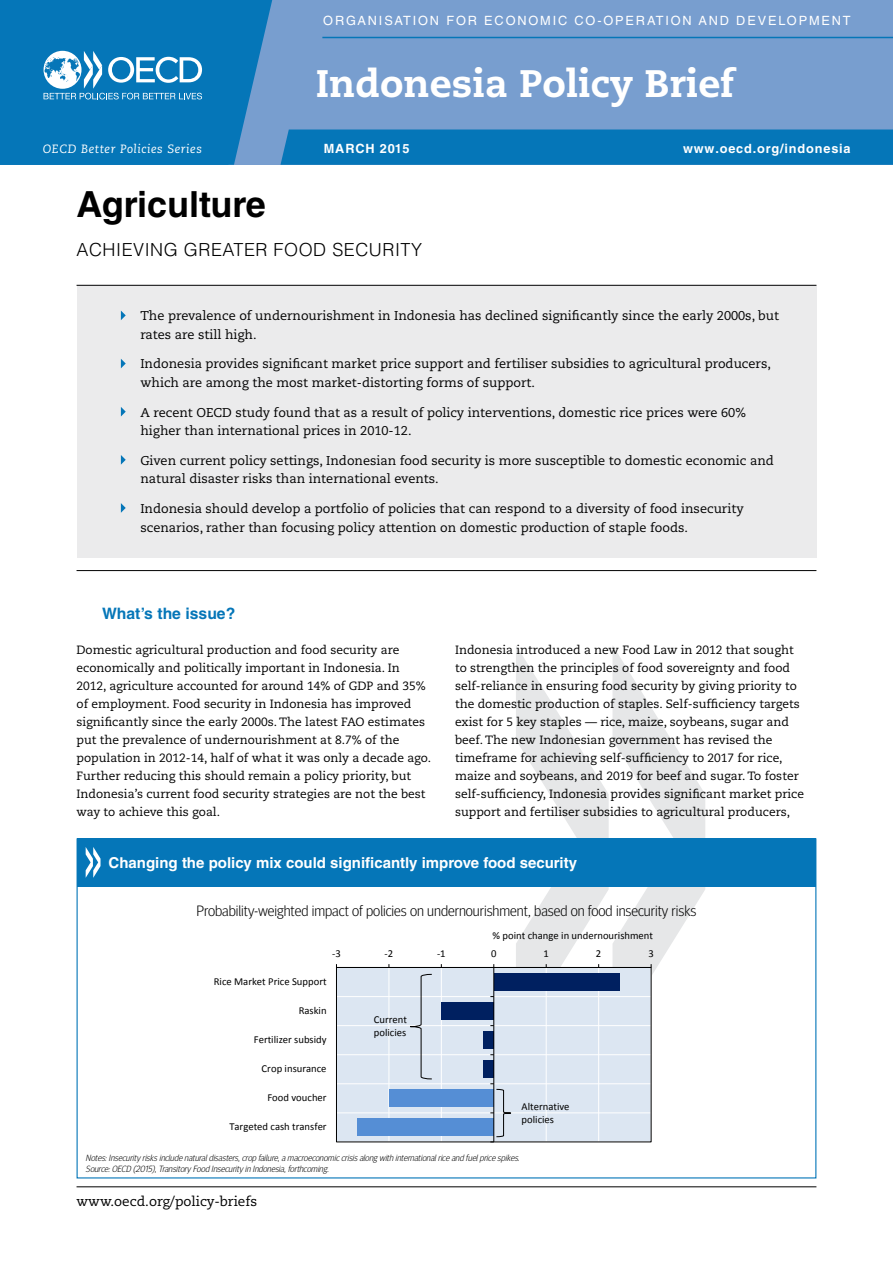
<style>
.page{position:relative;width:893px;height:1263px;background:#fff}
.page>*{position:absolute;margin:0;border:0;box-sizing:border-box;transform-origin:0 0}
.t1{font:800 38.25px "Caecilia LT Std";color:#fff}
.t2{font:700 36px "Helvetica LT Std";color:#000}
.t3{font:300 18px "Helvetica LT Std";letter-spacing:.03em;color:#000}
.t4{font:700 15.75px "Helvetica LT Std";color:#0576b8}
.t5{font:300 15px "Meta Headline OT";color:#000}
.t6{font:700 15px "Helvetica LT Std";color:#fff}
.t7{font:13.5px "Caecilia";color:#000}
.t8{font:12.75px/18.8px "Caecilia LT Std";color:#000}
.t9{font:12.75px "Helvetica LT Std";letter-spacing:.145em;color:#fff}
.t10{font:700 12.75px "Helvetica LT Std";letter-spacing:.065em;color:#fff}
.t11{font:12px/18px "Caecilia LT Std";color:#000}
.t12{font:italic 12px "Caecilia LT Std";letter-spacing:.05em;color:#fff}
.t13{font:10.65px/12.9px "Calibri";color:#000}
.t14{font:italic 300 9px/10.8px "Meta Headline OT";color:#000}
</style>
<div class="page">
<svg style="left:516px;top:646px;width:189px;height:329px"></svg>
<hr style="left:77px;top:1186px;width:739px;height:1px;background:#000">
<div style="left:77px;top:285px;width:739px;height:272px;background:#ebebec"></div>
<hr style="left:77px;top:285px;width:739px;height:1px;background:#000">
<hr style="left:77px;top:570px;width:739px;height:1px;background:#000">
<svg style="left:121px;top:311px;width:5px;height:9px"></svg>
<svg style="left:121px;top:359px;width:5px;height:9px"></svg>
<svg style="left:121px;top:407px;width:5px;height:9px"></svg>
<svg style="left:121px;top:455px;width:5px;height:10px"></svg>
<svg style="left:121px;top:503px;width:5px;height:10px"></svg>
<div style="left:77px;top:838px;width:739px;height:49px;background:#0576b8"></div>
<svg style="left:86px;top:847px;width:15px;height:31px"></svg>
<div style="left:336px;top:967px;width:315px;height:175px;background:#dce6f2"></div>
<hr style="left:389px;top:967px;width:1px;height:175px;background:#fff">
<hr style="left:441px;top:967px;width:1px;height:175px;background:#fff">
<hr style="left:546px;top:967px;width:1px;height:175px;background:#fff">
<hr style="left:598px;top:967px;width:1px;height:175px;background:#fff">
<hr style="left:651px;top:967px;width:1px;height:175px;background:#fff">
<hr style="left:336px;top:996px;width:315px;height:1px;background:#fff">
<hr style="left:336px;top:1025px;width:315px;height:1px;background:#fff">
<hr style="left:336px;top:1054px;width:315px;height:1px;background:#fff">
<hr style="left:336px;top:1083px;width:315px;height:1px;background:#fff">
<hr style="left:336px;top:1112px;width:315px;height:1px;background:#fff">
<div style="left:494px;top:973px;width:126px;height:18px;background:#002060"></div>
<div style="left:441px;top:1002px;width:53px;height:18px;background:#002060"></div>
<div style="left:483px;top:1031px;width:11px;height:18px;background:#002060"></div>
<div style="left:483px;top:1060px;width:11px;height:18px;background:#002060"></div>
<div style="left:389px;top:1089px;width:105px;height:18px;background:#558ed5"></div>
<div style="left:357px;top:1118px;width:137px;height:18px;background:#558ed5"></div>
<hr style="left:336px;top:967px;width:315px;height:1px;background:#000">
<hr style="left:493px;top:967px;width:1px;height:175px;background:#000">
<svg style="left:410px;top:973px;width:22px;height:107px"></svg>
<svg style="left:490px;top:1083px;width:21px;height:59px"></svg>
<div style="left:0;top:0;width:893px;height:165px;background:#789ecf"></div>
<div style="left:280px;top:129px;width:613px;height:36px;background:#0576b8"></div>
<svg style="left:0;top:0;width:272px;height:165px;background:#1a7fbd"></svg>
<hr style="left:322px;top:37px;width:571px;height:1px;background:#0576b8">
<p class="t9" style="left:323px;top:13px;width:529px">ORGANISATION FOR ECONOMIC CO-OPERATION AND DEVELOPMENT</p>
<h1 class="t1" style="left:316px;top:60px;width:420px">Indonesia Policy Brief</h1>
<p class="t12" style="left:43px;top:142px;width:161px">OECD Better Policies Series</p>
<p class="t10" style="left:324px;top:140px;width:87px">MARCH 2015</p>
<p class="t10" style="left:683px;top:140px;width:169px">www.oecd.org/indonesia</p>
<h2 class="t2" style="left:77px;top:183px;width:191px">Agriculture</h2>
<h3 class="t3" style="left:77px;top:238px;width:347px">ACHIEVING GREATER FOOD SECURITY</h3>
<p class="t8" style="left:140px;top:307px;width:640px">The prevalence of undernourishment in Indonesia has declined significantly since the early 2000s, but rates are still high.</p>
<p class="t8" style="left:140px;top:355px;width:632px">Indonesia provides significant market price support and fertiliser subsidies to agricultural producers, which are among the most market-distorting forms of support.</p>
<p class="t8" style="left:140px;top:403px;width:607px">A recent OECD study found that as a result of policy interventions, domestic rice prices were 60% higher than international prices in 2010-12.</p>
<p class="t8" style="left:140px;top:451px;width:635px">Given current policy settings, Indonesian food security is more susceptible to domestic economic and natural disaster risks than international events.</p>
<p class="t8" style="left:140px;top:499px;width:605px">Indonesia should develop a portfolio of policies that can respond to a diversity of food insecurity scenarios, rather than focusing policy attention on domestic production of staple foods.</p>
<h3 class="t4" style="left:102px;top:604px;width:135px">What’s the issue?</h3>
<p class="t11" style="left:77px;top:641px;width:356px">Domestic agricultural production and food security are economically and politically important in Indonesia. In 2012, agriculture accounted for around 14% of GDP and 35% of employment. Food security in Indonesia has improved significantly since the early 2000s. The latest FAO estimates put the prevalence of undernourishment at 8.7% of the population in 2012-14, half of what it was only a decade ago.<br>Further reducing this should remain a policy priority, but Indonesia’s current food security strategies are not the best way to achieve this goal.</p>
<p class="t11" style="left:455px;top:641px;width:351px">Indonesia introduced a new Food Law in 2012 that sought to strengthen the principles of food sovereignty and food self-reliance in ensuring food security by giving priority to the domestic production of staples. Self-sufficiency targets exist for 5 key staples — rice, maize, soybeans, sugar and beef. The new Indonesian government has revised the timeframe for achieving self-sufficiency to 2017 for rice, maize and soybeans, and 2019 for beef and sugar. To foster self-sufficiency, Indonesia provides significant market price support and fertiliser subsidies to agricultural producers,</p>
<p class="t6" style="left:109px;top:854px;width:470px">Changing the policy mix could significantly improve food security</p>
<p class="t5" style="left:196px;top:901px;width:501px">Probability-weighted impact of policies on undernourishment, based on food insecurity risks</p>
<p class="t13" style="left:492px;top:929px;width:162px">% point change in undernourishment</p>
<p class="t13" style="left:332px;top:947px;width:10px">-3</p>
<p class="t13" style="left:385px;top:947px;width:10px">-2</p>
<p class="t13" style="left:437px;top:947px;width:10px">-1</p>
<p class="t13" style="left:491px;top:947px;width:7px">0</p>
<p class="t13" style="left:543px;top:947px;width:7px">1</p>
<p class="t13" style="left:596px;top:947px;width:7px">2</p>
<p class="t13" style="left:648px;top:947px;width:7px">3</p>
<p class="t13" style="left:214px;top:975px;width:114px">Rice Market Price Support</p>
<p class="t13" style="left:299px;top:1004px;width:29px">Raskin</p>
<p class="t13" style="left:254px;top:1033px;width:74px">Fertilizer subsidy</p>
<p class="t13" style="left:262px;top:1062px;width:66px">Crop insurance</p>
<p class="t13" style="left:267px;top:1091px;width:61px">Food voucher</p>
<p class="t13" style="left:229px;top:1120px;width:99px">Targeted cash transfer</p>
<p class="t13" style="left:374px;top:1013px;width:35px">Current policies</p>
<p class="t13" style="left:522px;top:1100px;width:49px">Alternative policies</p>
<p class="t14" style="left:86px;top:1152px;width:438px">Notes:Insecurity risksincludenaturaldisasters,crop failure,amacroeconomiccrisisalongwith internationalriceand fuelpricespikes.<br>Source:OECD (2015),Transitory Food Insecurity in Indonesia,forthcoming.</p>
<p class="t7" style="left:77px;top:1194px;width:182px">www.oecd.org/policy-briefs</p>
</div>
